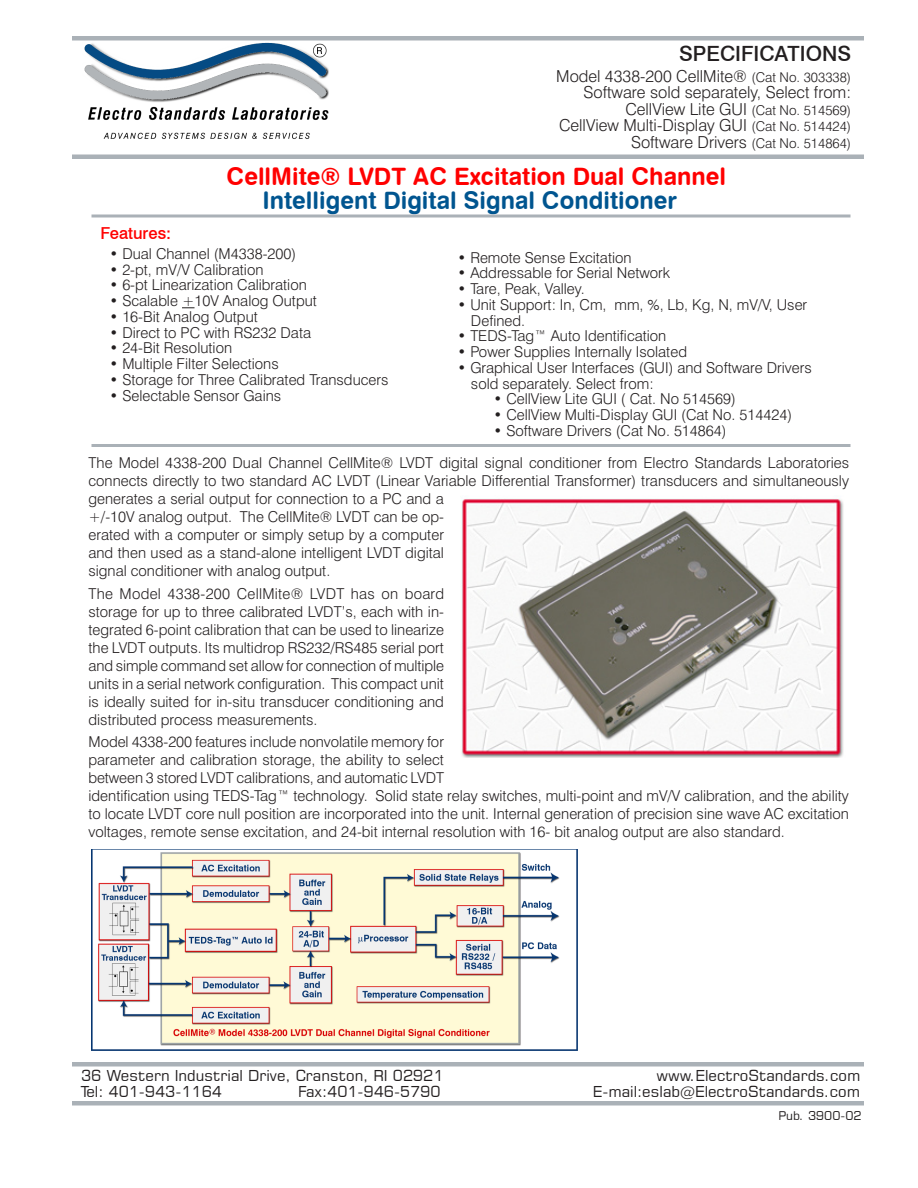
<style>
.page{position:relative;width:918px;height:1188px;background:#fff}
.page>*{position:absolute;margin:0;border:0;box-sizing:border-box;transform-origin:0 0}
.t1{font:24px "Swiss 721 BT Bold Rounded";color:#f00}
.t2{font:24px "Swiss 721 BT Bold Rounded";color:#005590}
.t3{font:500 21px "Swiss 721 BT";color:#231f20}
.t4{font:300 16.5px/16.5px "Swiss 721 BT";color:#231f20;text-align:right}
.t5{font:500 16.5px "Swiss 721 BT";color:#f00}
.t6{font:300 15px/18px "Swiss 721 BT";color:#231f20}
.t7{font:15px "Square 721 BT";color:#231f20}
.t8{font:12px "Square 721 BT";color:#231f20}
.s1{font-size:13.5px}
</style>
<div class="page">
<img style="left:84px;top:42px;width:245px;height:97px">
<hr style="left:72px;top:36px;width:792px;height:4px;background:#aab1b7">
<div style="left:72px;top:154px;width:792px;height:5px;background:#aab1b7"></div>
<div style="left:72px;top:1101px;width:792px;height:5px;background:#aab1b7"></div>
<hr style="left:72px;top:1062px;width:792px;height:4px;background:#aab1b7">
<svg style="left:92px;top:214px;width:758px;height:4px;background:#bfc4c8"></svg>
<hr style="left:92px;top:444px;width:758px;height:3px;background:#aab1b7">
<svg style="left:182px;top:307px;width:13px;height:1px"></svg>
<img style="left:461px;top:498px;width:383px;height:260px">
<img style="left:92px;top:849px;width:486px;height:201px">
<h2 class="t3" style="left:679px;top:41px;width:174px">SPECIFICATIONS</h2>
<p class="t4" style="left:556px;top:68px;width:296px">Model 4338-200 CellMite® <span class="s1">(Cat No. 303338)<br></span>Software sold separately, Select from:<br>CellView Lite GUI <span class="s1">(Cat No. 514569)<br></span>CellView Multi-Display GUI <span class="s1">(Cat No. 514424)<br></span>Software Drivers <span class="s1">(Cat No. 514864)</span></p>
<h1 class="t1" style="left:226px;top:161px;width:501px">CellMite® LVDT AC Excitation Dual Channel</h1>
<h1 class="t2" style="left:262px;top:185px;width:416px">Intelligent Digital Signal Conditioner</h1>
<p class="t5" style="left:100px;top:223px;width:72px">Features:</p>
<p class="t6" style="left:110px;top:245px;width:188px">• Dual Channel (M4338-200)</p>
<p class="t6" style="left:110px;top:260px;width:155px">• 2-pt, mV/V Calibration</p>
<p class="t6" style="left:110px;top:276px;width:199px">• 6-pt Linearization Calibration</p>
<p class="t6" style="left:110px;top:292px;width:209px">• Scalable +10V Analog Output</p>
<p class="t6" style="left:110px;top:308px;width:150px">• 16-Bit Analog Output</p>
<p class="t6" style="left:110px;top:323px;width:203px">• Direct to PC with RS232 Data</p>
<p class="t6" style="left:110px;top:339px;width:124px">• 24-Bit Resolution</p>
<p class="t6" style="left:110px;top:355px;width:171px">• Multiple Filter Selections</p>
<p class="t6" style="left:110px;top:371px;width:280px">• Storage for Three Calibrated Transducers</p>
<p class="t6" style="left:110px;top:386px;width:173px">• Selectable Sensor Gains</p>
<p class="t6" style="left:458px;top:248px;width:176px">• Remote Sense Excitation</p>
<p class="t6" style="left:458px;top:264px;width:214px">• Addressable for Serial Network</p>
<p class="t6" style="left:458px;top:280px;width:129px">• Tare, Peak, Valley.</p>
<p class="t6" style="left:471px;top:296px;width:338px;line-height:15.8px;text-indent:-13px">• Unit Support: In, Cm, mm, %, Lb, Kg, N, mV/V, User<br>Defined.</p>
<p class="t6" style="left:458px;top:327px;width:210px">• TEDS-Tag™ Auto Identification</p>
<p class="t6" style="left:458px;top:343px;width:231px">• Power Supplies Internally Isolated</p>
<p class="t6" style="left:471px;top:359px;width:342px;line-height:15.8px;text-indent:-13px">• Graphical User Interfaces (GUI) and Software Drivers sold separately. Select from:</p>
<p class="t6" style="left:493px;top:390px;width:244px">• CellView Lite GUI ( Cat. No 514569)</p>
<p class="t6" style="left:493px;top:406px;width:300px">• CellView Multi-Display GUI (Cat No. 514424)</p>
<p class="t6" style="left:88px;top:414px;width:762px;line-height:32.2px;text-indent:405px">• Software Drivers (Cat No. 514864)<br>The Model 4338-200 Dual Channel CellMite® LVDT digital signal conditioner from Electro Standards Laboratories</p>
<p class="t6" style="left:88px;top:472px;width:762px">connects directly to two standard AC LVDT (Linear Variable Differential Transformer) transducers and simultaneously generates a serial output for connection to a PC and a<br>+/-10V analog output. The CellMite® LVDT can be op-<br>erated with a computer or simply setup by a computer<br>and then used as a stand-alone intelligent LVDT digital<br>signal conditioner with analog output.</p>
<p class="t6" style="left:88px;top:584px;width:357px;text-align:justify">The Model 4338-200 CellMite® LVDT has on board storage for up to three calibrated LVDT’s, each with in&shy;tegrated 6-point calibration that can be used to linearize the LVDT outputs. Its multidrop RS232/RS485 serial port and simple command set allow for connection of multiple units in a serial network configuration. This compact unit is ideally suited for in-situ transducer conditioning and distributed process measurements.</p>
<p class="t6" style="left:88px;top:733px;width:762px">Model 4338-200 features include nonvolatile memory for<br>parameter and calibration storage, the ability to select<br>between 3 stored LVDT calibrations, and automatic LVDT<br>identification using TEDS-Tag™ technology. Solid state relay switches, multi-point and mV/V calibration, and the ability to locate LVDT core null position are incorporated into the unit. Internal generation of precision sine wave AC excitation voltages, remote sense excitation, and 24-bit internal resolution with 16- bit analog output are also standard.</p>
<p class="t7" style="left:81px;top:1066px;width:364px">36 Western Industrial Drive, Cranston, RI 02921</p>
<p class="t7" style="left:657px;top:1066px;width:205px">www.ElectroStandards.com</p>
<p class="t7" style="left:81px;top:1082px;width:143px">Tel: 401-943-1164</p>
<p class="t7" style="left:298px;top:1082px;width:144px">Fax:401-946-5790</p>
<p class="t7" style="left:593px;top:1082px;width:269px">E-mail:eslab@ElectroStandards.com</p>
<p class="t8" style="left:778px;top:1108px;width:85px">Pub. 3900-02</p>
</div>
